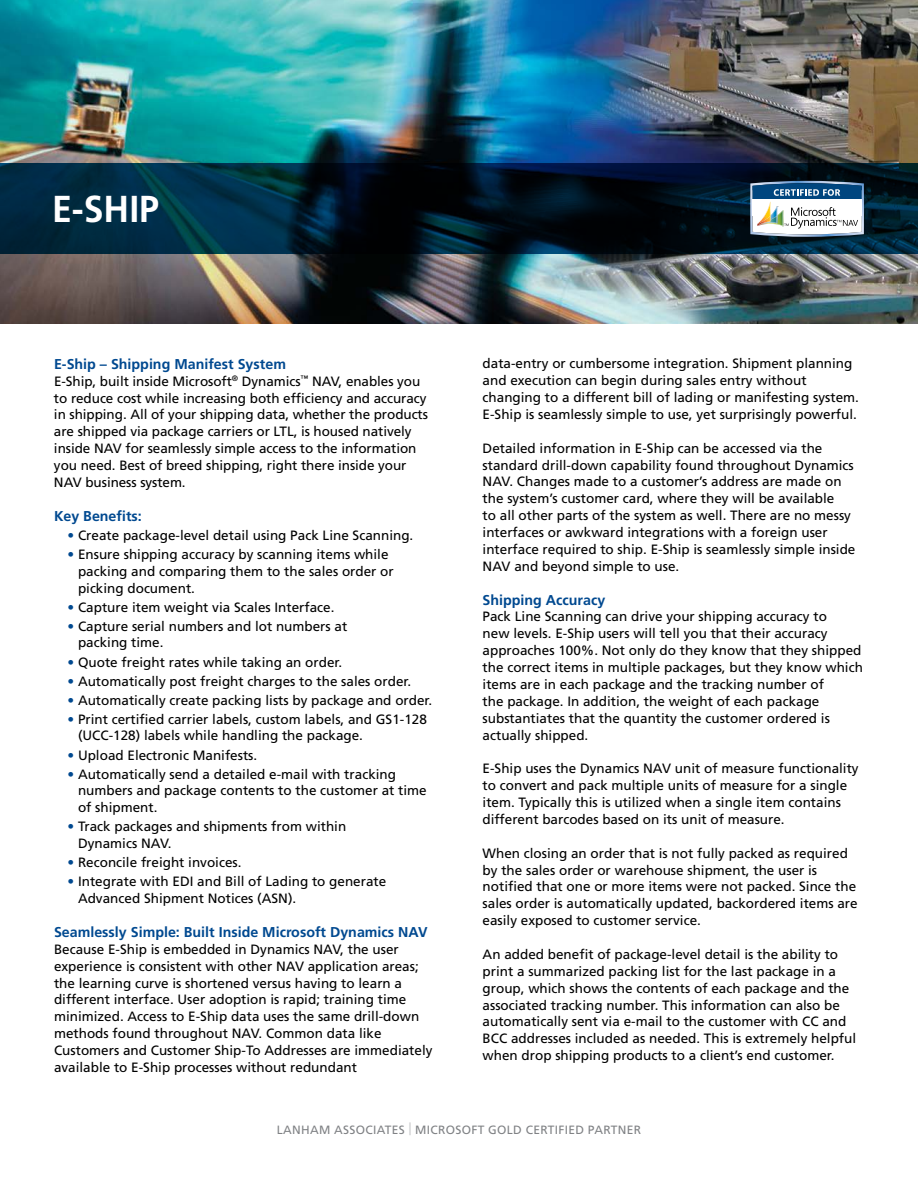
<style>
.page{position:relative;width:918px;height:1188px;background:#fff}
.page>*{position:absolute;margin:0;border:0;box-sizing:border-box;transform-origin:0 0}
.t1{font:700 37.5px "Frutiger";color:#fff;scale:.95 1}
.t2{font:700 14.25px "Frutiger";color:#004990}
.t3{font:13.5px/16.8px "Frutiger";color:#000}
.t4{font:12px "Frutiger";letter-spacing:.025em;color:#808285}
.s1{color:#004990}
.s2{font-size:16.8px;color:#c7c8ca}
</style>
<div class="page">
<img style="left:0;top:0;width:918px;height:324px">
<svg style="left:0;top:164px;width:918px;height:90px;background:#001b2b"></svg>
<img style="left:750px;top:181px;width:114px;height:56px">
<h1 class="t1" style="left:52px;top:187px;width:114px">E-SHIP</h1>
<p class="t2" style="left:54px;top:356px;width:234px">E-Ship – Shipping Manifest System</p>
<p class="t3" style="left:54px;top:372px;width:376px">E-Ship, built inside Microsoft<sup>®</sup> Dynamics<sup>™</sup> NAV, enables you to reduce cost while increasing both efficiency and accuracy in shipping. All of your shipping data, whether the products are shipped via package carriers or LTL, is housed natively inside NAV for seamlessly simple access to the information you need. Best of breed shipping, right there inside your NAV business system.</p>
<p class="t2" style="left:54px;top:507px;width:89px">Key Benefits:</p>
<p class="t3" style="left:68px;top:527px;width:347px"><span class="s1">•</span> Create package-level detail using Pack Line Scanning.</p>
<p class="t3" style="left:78px;top:546px;width:317px;text-indent:-11px"><span class="s1">•</span> Ensure shipping accuracy by scanning items while packing and comparing them to the sales order or picking document.</p>
<p class="t3" style="left:68px;top:598px;width:269px"><span class="s1">•</span> Capture item weight via Scales Interface.</p>
<p class="t3" style="left:78px;top:617px;width:271px;text-indent:-11px"><span class="s1">•</span> Capture serial numbers and lot numbers at packing time.</p>
<p class="t3" style="left:68px;top:653px;width:276px"><span class="s1">•</span> Quote freight rates while taking an order.</p>
<p class="t3" style="left:68px;top:672px;width:345px"><span class="s1">•</span> Automatically post freight charges to the sales order.</p>
<p class="t3" style="left:68px;top:691px;width:366px"><span class="s1">•</span> Automatically create packing lists by package and order.</p>
<p class="t3" style="left:78px;top:710px;width:350px;text-indent:-11px"><span class="s1">•</span> Print certified carrier labels, custom labels, and GS1-128 (UCC-128) labels while handling the package.</p>
<p class="t3" style="left:68px;top:746px;width:191px"><span class="s1">•</span> Upload Electronic Manifests.</p>
<p class="t3" style="left:78px;top:765px;width:350px;text-indent:-11px"><span class="s1">•</span> Automatically send a detailed e-mail with tracking numbers and package contents to the customer at time of shipment.</p>
<p class="t3" style="left:78px;top:818px;width:270px;text-indent:-11px"><span class="s1">•</span> Track packages and shipments from within<br>Dynamics NAV.</p>
<p class="t3" style="left:68px;top:854px;width:176px"><span class="s1">•</span> Reconcile freight invoices.</p>
<p class="t3" style="left:78px;top:873px;width:310px;text-indent:-11px"><span class="s1">•</span> Integrate with EDI and Bill of Lading to generate<br>Advanced Shipment Notices (ASN).</p>
<p class="t2" style="left:54px;top:924px;width:375px">Seamlessly Simple: Built Inside Microsoft Dynamics NAV</p>
<p class="t3" style="left:54px;top:941px;width:380px">Because E-Ship is embedded in Dynamics NAV, the user experience is consistent with other NAV application areas; the learning curve is shortened versus having to learn a different interface. User adoption is rapid; training time minimized. Access to E-Ship data uses the same drill-down methods found throughout NAV. Common data like Customers and Customer Ship-To Addresses are immediately available to E-Ship processes without redundant</p>
<p class="t3" style="left:483px;top:355px;width:378px">data-entry or cumbersome integration. Shipment planning and execution can begin during sales entry without changing to a different bill of lading or manifesting system.<br>E-Ship is seamlessly simple to use, yet surprisingly powerful.</p>
<p class="t3" style="left:483px;top:439px;width:374px">Detailed information in E-Ship can be accessed via the standard drill-down capability found throughout Dynamics NAV. Changes made to a customer’s address are made on the system’s customer card, where they will be available<br>to all other parts of the system as well. There are no messy interfaces or awkward integrations with a foreign user interface required to ship. E-Ship is seamlessly simple inside NAV and beyond simple to use.</p>
<p class="t2" style="left:483px;top:591px;width:124px">Shipping Accuracy</p>
<p class="t3" style="left:483px;top:608px;width:382px">Pack Line Scanning can drive your shipping accuracy to<br>new levels. E-Ship users will tell you that their accuracy approaches 100%. Not only do they know that they shipped the correct items in multiple packages, but they know which items are in each package and the tracking number of<br>the package. In addition, the weight of each package substantiates that the quantity the customer ordered is actually shipped.</p>
<p class="t3" style="left:483px;top:760px;width:378px">E-Ship uses the Dynamics NAV unit of measure functionality to convert and pack multiple units of measure for a single item. Typically this is utilized when a single item contains different barcodes based on its unit of measure.</p>
<p class="t3" style="left:483px;top:844px;width:377px">When closing an order that is not fully packed as required by the sales order or warehouse shipment, the user is notified that one or more items were not packed. Since the sales order is automatically updated, backordered items are easily exposed to customer service.</p>
<p class="t3" style="left:483px;top:946px;width:375px">An added benefit of package-level detail is the ability to print a summarized packing list for the last package in a group, which shows the contents of each package and the associated tracking number. This information can also be automatically sent via e-mail to the customer with CC and BCC addresses included as needed. This is extremely helpful when drop shipping products to a client’s end customer.</p>
<p class="t4" style="left:277px;top:1123px;width:366px">LANHAM ASSOCIATES <span class="s2">|</span> MICROSOFT GOLD CERTIFIED PARTNER</p>
</div>
